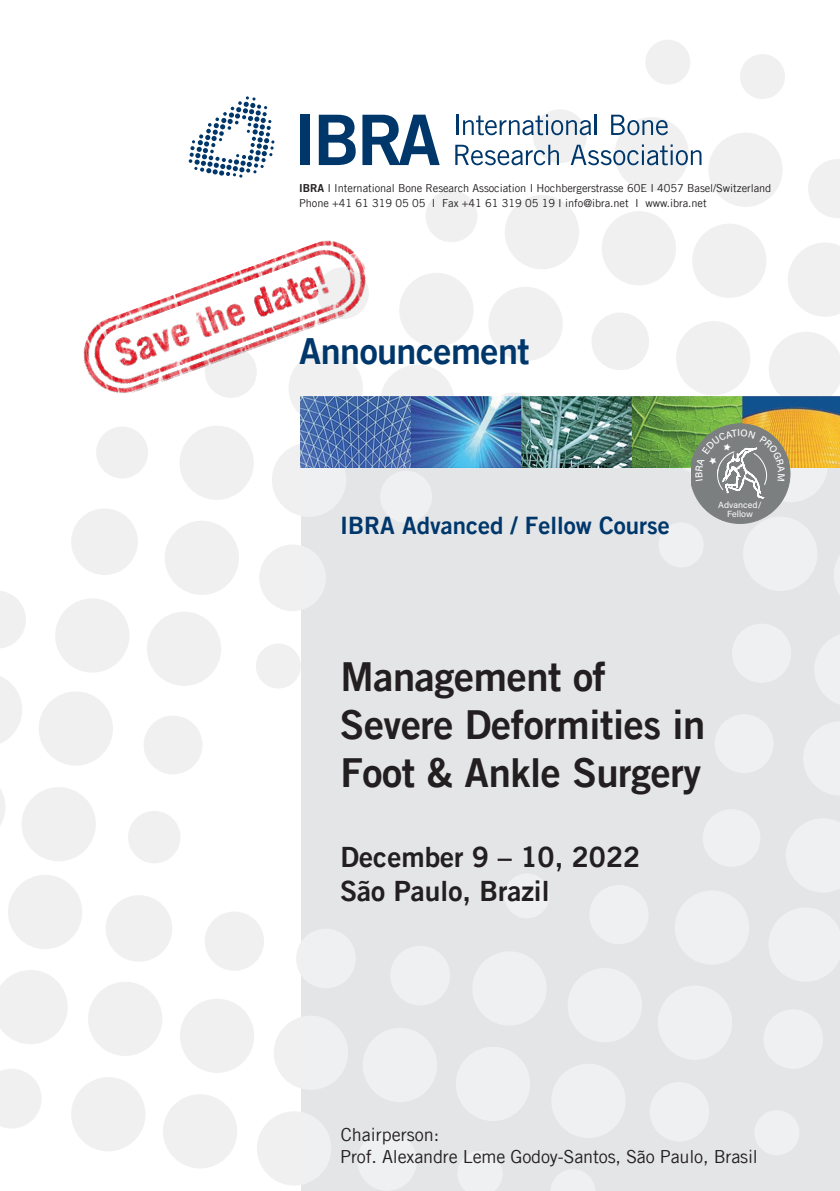
<style>
.page{position:relative;width:840px;height:1191px;background:#fff}
.page>*{position:absolute;margin:0;border:0;box-sizing:border-box;transform-origin:0 0}
.Titel_der_Veranstalt{font:40px/48px "Trade Gothic LT Com Bd 2";letter-spacing:-.01em;color:#231f20}
.t1{font:36px "Trade Gothic LT Com Bd 2";letter-spacing:-.015em;color:#00376b}
.Datum_und_Ort{font:28px/33.6px "Trade Gothic LT Com Bd 2";color:#231f20}
.Veranstaltungsart{font:24px "Trade Gothic LT Com Bd 2";color:#00376b}
.Chairmen{font:18px "Trade Gothic LT Com";letter-spacing:-.01em;color:#231f20}
.t2{font:11px/14.4px "Trade Gothic LT Com";letter-spacing:-.005em;color:#231f20}
.t3{font:8.8px/8.6px "Acumin Pro";color:#fff;text-align:center}
.s1{font-family:"Trade Gothic LT Com Bd 2"}
</style>
<div class="page">
<div style="left:300px;top:461px;width:539px;height:730px;background:#e4e5e7"></div>
<div style="left:645px;top:40px;width:45px;height:45px;background:#f0f0f1;border-radius:50%"></div>
<div style="left:739px;top:54px;width:45px;height:45px;background:#f0f0f1;border-radius:50%"></div>
<div style="left:754px;top:1110px;width:45px;height:45px;background:#eff0f1;border-radius:50%"></div>
<svg style="left:551px;top:1170px;width:44px;height:21px"></svg>
<svg style="left:458px;top:1151px;width:44px;height:40px"></svg>
<div style="left:504px;top:873px;width:45px;height:45px;background:#eff0f1;border-radius:50%"></div>
<div style="left:256px;top:643px;width:45px;height:45px;background:#f0f0f1;border-radius:50%"></div>
<div style="left:658px;top:522px;width:45px;height:45px;background:#eff0f1;border-radius:50%"></div>
<div style="left:96px;top:426px;width:52px;height:52px;background:#f0f0f1;border-radius:50%"></div>
<svg style="left:487px;top:392px;width:52px;height:52px"></svg>
<div style="left:380px;top:471px;width:52px;height:51px;background:#eff0f1;border-radius:50%"></div>
<div style="left:425px;top:190px;width:52px;height:52px;background:#f0f0f1;border-radius:50%"></div>
<div style="left:532px;top:109px;width:54px;height:54px;background:#f0f0f1;border-radius:50%"></div>
<div style="left:708px;top:133px;width:74px;height:74px;background:#f0f0f1;border-radius:50%"></div>
<div style="left:614px;top:117px;width:74px;height:74px;background:#f0f0f1;border-radius:50%"></div>
<div style="left:601px;top:211px;width:74px;height:74px;background:#f0f0f1;border-radius:50%"></div>
<div style="left:691px;top:224px;width:75px;height:74px;background:#f0f0f1;border-radius:50%"></div>
<div style="left:504px;top:195px;width:74px;height:74px;background:#f0f0f1;border-radius:50%"></div>
<div style="left:488px;top:287px;width:74px;height:74px;background:#f0f0f1;border-radius:50%"></div>
<div style="left:399px;top:273px;width:74px;height:74px;background:#f0f0f1;border-radius:50%"></div>
<div style="left:675px;top:321px;width:75px;height:74px;background:#f0f0f1;border-radius:50%"></div>
<svg style="left:768px;top:332px;width:71px;height:65px"></svg>
<svg style="left:788px;top:243px;width:51px;height:74px"></svg>
<svg style="left:753px;top:428px;width:74px;height:74px"></svg>
<div style="left:742px;top:517px;width:74px;height:74px;background:#eff0f1;border-radius:50%"></div>
<svg style="left:815px;top:635px;width:24px;height:69px"></svg>
<svg style="left:804px;top:722px;width:35px;height:73px"></svg>
<svg style="left:786px;top:819px;width:53px;height:73px"></svg>
<svg style="left:769px;top:908px;width:70px;height:73px"></svg>
<div style="left:674px;top:890px;width:74px;height:74px;background:#eff0f1;border-radius:50%"></div>
<div style="left:657px;top:985px;width:74px;height:74px;background:#eff0f1;border-radius:50%"></div>
<div style="left:567px;top:968px;width:74px;height:74px;background:#eff0f1;border-radius:50%"></div>
<div style="left:551px;top:1063px;width:74px;height:75px;background:#eff0f1;border-radius:50%"></div>
<div style="left:455px;top:1046px;width:75px;height:75px;background:#eff0f1;border-radius:50%"></div>
<div style="left:472px;top:951px;width:74px;height:74px;background:#eff0f1;border-radius:50%"></div>
<div style="left:362px;top:1028px;width:75px;height:74px;background:#eff0f1;border-radius:50%"></div>
<div style="left:273px;top:1015px;width:75px;height:74px;background:#eff0f1;border-radius:50%"></div>
<div style="left:180px;top:998px;width:74px;height:75px;background:#f0f0f1;border-radius:50%"></div>
<div style="left:257px;top:1111px;width:74px;height:74px;background:#f0f0f1;border-radius:50%"></div>
<div style="left:163px;top:1094px;width:74px;height:74px;background:#f0f0f1;border-radius:50%"></div>
<div style="left:71px;top:1077px;width:74px;height:74px;background:#f0f0f1;border-radius:50%"></div>
<div style="left:88px;top:981px;width:74px;height:75px;background:#f0f0f1;border-radius:50%"></div>
<svg style="left:0;top:970px;width:68px;height:74px"></svg>
<div style="left:8px;top:875px;width:74px;height:74px;background:#f0f0f1;border-radius:50%"></div>
<svg style="left:0;top:789px;width:5px;height:36px"></svg>
<div style="left:22px;top:787px;width:74px;height:74px;background:#f0f0f1;border-radius:50%"></div>
<svg style="left:0;top:676px;width:22px;height:67px"></svg>
<div style="left:39px;top:691px;width:74px;height:74px;background:#f0f0f1;border-radius:50%"></div>
<div style="left:55px;top:598px;width:74px;height:74px;background:#f0f0f1;border-radius:50%"></div>
<div style="left:147px;top:611px;width:74px;height:75px;background:#f0f0f1;border-radius:50%"></div>
<div style="left:164px;top:521px;width:75px;height:74px;background:#f0f0f1;border-radius:50%"></div>
<div style="left:179px;top:425px;width:75px;height:75px;background:#f0f0f1;border-radius:50%"></div>
<div style="left:272px;top:442px;width:74px;height:75px;background:#eff0f1;border-radius:50%"></div>
<div style="left:380px;top:364px;width:74px;height:75px;background:#f0f0f1;border-radius:50%"></div>
<div style="left:71px;top:508px;width:67px;height:67px;background:#f0f0f1;border-radius:50%"></div>
<div style="left:259px;top:544px;width:67px;height:67px;background:#f0f0f1;border-radius:50%"></div>
<div style="left:105px;top:895px;width:67px;height:66px;background:#f0f0f1;border-radius:50%"></div>
<svg style="left:808px;top:159px;width:31px;height:59px"></svg>
<div style="left:731px;top:623px;width:59px;height:60px;background:#eff0f1;border-radius:50%"></div>
<div style="left:714px;top:714px;width:59px;height:59px;background:#eff0f1;border-radius:50%"></div>
<div style="left:702px;top:809px;width:58px;height:57px;background:#eff0f1;border-radius:50%"></div>
<div style="left:589px;top:885px;width:59px;height:59px;background:#eff0f1;border-radius:50%"></div>
<div style="left:763px;top:1009px;width:59px;height:59px;background:#eff0f1;border-radius:50%"></div>
<div style="left:649px;top:1082px;width:59px;height:59px;background:#eff0f1;border-radius:50%"></div>
<div style="left:390px;top:945px;width:60px;height:60px;background:#eff0f1;border-radius:50%"></div>
<div style="left:296px;top:928px;width:59px;height:60px;background:#eff0f1;border-radius:50%"></div>
<div style="left:357px;top:1131px;width:59px;height:59px;background:#eff0f1;border-radius:50%"></div>
<div style="left:204px;top:911px;width:60px;height:59px;background:#f0f0f1;border-radius:50%"></div>
<svg style="left:0;top:1069px;width:41px;height:59px"></svg>
<svg style="left:0;top:591px;width:26px;height:57px"></svg>
<div style="left:143px;top:715px;width:59px;height:59px;background:#f0f0f1;border-radius:50%"></div>
<div style="left:128px;top:811px;width:52px;height:52px;background:#f0f0f1;border-radius:50%"></div>
<div style="left:591px;top:312px;width:57px;height:58px;background:#f0f0f1;border-radius:50%"></div>
<img style="left:300px;top:397px;width:539px;height:70px">
<svg style="left:189px;top:96px;width:85px;height:82px"></svg>
<div style="left:300px;top:115px;width:10px;height:50px;background:#00376b"></div>
<svg style="left:318px;top:115px;width:37px;height:50px"></svg>
<svg style="left:362px;top:115px;width:77px;height:50px"></svg>
<hr style="left:456px;top:115px;width:2px;height:20px;background:#00376b">
<svg style="left:463px;top:114px;width:127px;height:21px"></svg>
<hr style="left:594px;top:115px;width:2px;height:20px;background:#00376b">
<svg style="left:611px;top:115px;width:56px;height:20px"></svg>
<svg style="left:455px;top:145px;width:103px;height:20px"></svg>
<svg style="left:570px;top:144px;width:131px;height:21px"></svg>
<img style="left:83px;top:240px;width:295px;height:165px">
<svg style="left:834px;top:530px;width:6px;height:82px"></svg>
<svg style="left:691px;top:424px;width:98px;height:99px;background:#92958b"></svg>
<p class="t2" style="left:299px;top:181px;width:473px"><span class="s1">IBRA</span> I International Bone Research Association I Hochbergerstrasse 60E I 4057 Basel/Switzerland<br>Phone +41 61 319 05 05 I Fax +41 61 319 05 19 I info@ibra.net I www.ibra.net</p>
<p class="t1" style="left:299px;top:329px;width:232px">Announcement</p>
<p class="Veranstaltungsart" style="left:340px;top:510px;width:331px">IBRA Advanced / Fellow Course</p>
<p class="t3" style="left:717px;top:501px;width:45px">Advanced/<br>Fellow</p>
<p class="Titel_der_Veranstalt" style="left:340px;top:652px;width:367px">Management of<br>Severe Deformities in<br>Foot &amp; Ankle Surgery</p>
<p class="Datum_und_Ort" style="left:340px;top:840px;width:301px">December 9 – 10, 2022<br>São Paulo, Brazil</p>
<p class="Chairmen" style="left:340px;top:1123px;width:100px">Chairperson:</p>
<p class="Chairmen" style="left:340px;top:1145px;width:419px">Prof. Alexandre Leme Godoy-Santos, São Paulo, Brasil</p>
</div>
